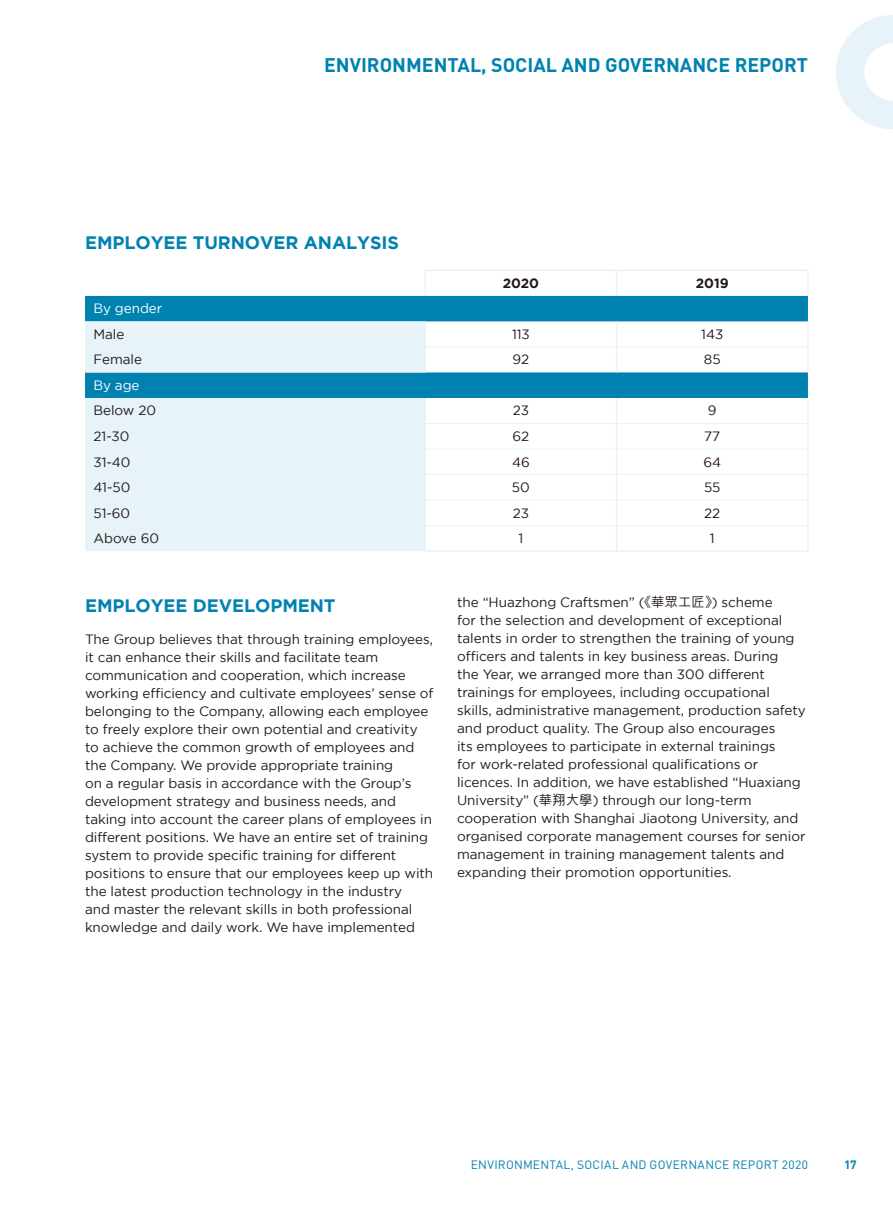
<style>
.page{position:relative;width:893px;height:1212px;background:#fff}
.page>*{position:absolute;margin:0;border:0;box-sizing:border-box;transform-origin:0 0}
.t1{font:700 19.5px "DIN";color:#0082b1}
.t2{font:700 18px "Gotham";letter-spacing:-.005em;color:#0082b1}
.t3{font:13.5px/18px "Gotham";letter-spacing:-.005em;color:#231916}
.t4{font:13.5px "Gotham";letter-spacing:-.005em;color:#fff}
.t5{font:700 13.5px "Gotham";letter-spacing:-.005em;color:#231916}
.t6{font:12px "DIN";letter-spacing:.025em;color:#0082b1}
.t7{font:700 12px "DIN";color:#0082b1}
.s1{font-family:"M Hei HK";font-weight:500}
</style>
<div class="page">
<svg style="left:836px;top:15px;width:57px;height:114px"></svg>
<svg style="left:85px;top:295px;width:722px;height:205px"></svg>
<svg style="left:85px;top:296px;width:723px;height:102px;fill:#0082b1"></svg>
<svg style="left:85px;top:321px;width:340px;height:230px;fill:#e7f3f9"></svg>
<svg style="left:616px;top:271px;width:1px;height:25px"></svg>
<hr style="left:424px;top:321px;width:2px;height:26px;background:#e7f3f9">
<hr style="left:807px;top:321px;width:2px;height:26px;background:#e7f3f9">
<hr style="left:85px;top:347px;width:340px;height:1px;background:#e7f3f9">
<hr style="left:424px;top:347px;width:2px;height:25px;background:#e7f3f9">
<hr style="left:425px;top:347px;width:192px;height:1px;background:#e7f3f9">
<svg style="left:616px;top:321px;width:1px;height:51px"></svg>
<hr style="left:617px;top:347px;width:190px;height:1px;background:#e7f3f9">
<hr style="left:807px;top:347px;width:2px;height:25px;background:#e7f3f9">
<hr style="left:424px;top:398px;width:2px;height:25px;background:#e7f3f9">
<hr style="left:807px;top:398px;width:2px;height:25px;background:#e7f3f9">
<hr style="left:85px;top:423px;width:340px;height:1px;background:#e7f3f9">
<hr style="left:424px;top:424px;width:2px;height:25px;background:#e7f3f9">
<hr style="left:424px;top:449px;width:2px;height:25px;background:#e7f3f9">
<hr style="left:424px;top:474px;width:2px;height:26px;background:#e7f3f9">
<hr style="left:424px;top:500px;width:2px;height:25px;background:#e7f3f9">
<hr style="left:424px;top:525px;width:2px;height:25px;background:#e7f3f9">
<svg style="left:616px;top:398px;width:1px;height:152px"></svg>
<hr style="left:807px;top:423px;width:2px;height:26px;background:#e7f3f9">
<hr style="left:807px;top:449px;width:2px;height:25px;background:#e7f3f9">
<hr style="left:807px;top:474px;width:2px;height:26px;background:#e7f3f9">
<hr style="left:807px;top:500px;width:2px;height:25px;background:#e7f3f9">
<hr style="left:807px;top:525px;width:2px;height:25px;background:#e7f3f9">
<hr style="left:424px;top:271px;width:2px;height:25px;background:#e7f3f9">
<hr style="left:807px;top:271px;width:2px;height:25px;background:#e7f3f9">
<hr style="left:424px;top:270px;width:193px;height:1px;background:#e7f3f9">
<hr style="left:617px;top:270px;width:192px;height:1px;background:#e7f3f9">
<hr style="left:426px;top:525px;width:191px;height:1px;background:#e7f3f9">
<hr style="left:617px;top:525px;width:190px;height:1px;background:#e7f3f9">
<hr style="left:425px;top:423px;width:192px;height:1px;background:#e7f3f9">
<hr style="left:617px;top:423px;width:190px;height:1px;background:#e7f3f9">
<hr style="left:426px;top:449px;width:191px;height:1px;background:#e7f3f9">
<hr style="left:617px;top:449px;width:190px;height:1px;background:#e7f3f9">
<hr style="left:426px;top:474px;width:191px;height:1px;background:#e7f3f9">
<hr style="left:617px;top:474px;width:190px;height:1px;background:#e7f3f9">
<hr style="left:426px;top:500px;width:191px;height:1px;background:#e7f3f9">
<hr style="left:617px;top:500px;width:190px;height:1px;background:#e7f3f9">
<hr style="left:424px;top:550px;width:193px;height:2px;background:#e7f3f9">
<hr style="left:617px;top:550px;width:192px;height:2px;background:#e7f3f9">
<h1 class="t1" style="left:324px;top:52px;width:485px">ENVIRONMENTAL, SOCIAL AND GOVERNANCE REPORT</h1>
<h2 class="t2" style="left:85px;top:232px;width:315px">EMPLOYEE TURNOVER ANALYSIS</h2>
<p class="t5" style="left:503px;top:275px;width:38px">2020</p>
<p class="t5" style="left:696px;top:275px;width:34px">2019</p>
<p class="t4" style="left:94px;top:301px;width:70px">By gender</p>
<p class="t3" style="left:94px;top:325px;width:32px">Male</p>
<p class="t3" style="left:512px;top:325px;width:19px">113</p>
<p class="t3" style="left:701px;top:325px;width:24px">143</p>
<p class="t3" style="left:94px;top:350px;width:50px">Female</p>
<p class="t3" style="left:513px;top:350px;width:18px">92</p>
<p class="t3" style="left:704px;top:350px;width:18px">85</p>
<p class="t4" style="left:94px;top:378px;width:48px">By age</p>
<p class="t3" style="left:94px;top:401px;width:64px">Below 20</p>
<p class="t3" style="left:513px;top:401px;width:18px">23</p>
<p class="t3" style="left:708px;top:401px;width:10px">9</p>
<p class="t3" style="left:94px;top:427px;width:37px">21-30</p>
<p class="t3" style="left:512px;top:427px;width:18px">62</p>
<p class="t3" style="left:704px;top:427px;width:18px">77</p>
<p class="t3" style="left:94px;top:452px;width:39px">31-40</p>
<p class="t3" style="left:512px;top:452px;width:19px">46</p>
<p class="t3" style="left:703px;top:452px;width:19px">64</p>
<p class="t3" style="left:94px;top:478px;width:38px">41-50</p>
<p class="t3" style="left:512px;top:478px;width:19px">50</p>
<p class="t3" style="left:704px;top:478px;width:18px">55</p>
<p class="t3" style="left:94px;top:503px;width:38px">51-60</p>
<p class="t3" style="left:513px;top:503px;width:18px">23</p>
<p class="t3" style="left:704px;top:503px;width:18px">22</p>
<p class="t3" style="left:94px;top:529px;width:67px">Above 60</p>
<p class="t3" style="left:518px;top:529px;width:6px">1</p>
<p class="t3" style="left:710px;top:529px;width:6px">1</p>
<h2 class="t2" style="left:85px;top:595px;width:252px">EMPLOYEE DEVELOPMENT</h2>
<p class="t3" style="left:85px;top:630px;width:350px">The Group believes that through training employees, it can enhance their skills and facilitate team communication and cooperation, which increase working efficiency and cultivate employees’ sense of belonging to the Company, allowing each employee to freely explore their own potential and creativity to achieve the common growth of employees and the Company. We provide appropriate training<br>on a regular basis in accordance with the Group’s development strategy and business needs, and taking into account the career plans of employees in different positions. We have an entire set of training system to provide specific training for different positions to ensure that our employees keep up with the latest production technology in the industry<br>and master the relevant skills in both professional knowledge and daily work. We have implemented</p>
<p class="t3" style="left:457px;top:593px;width:350px">the “Huazhong Craftsmen” (<span class="s1">《華眾工匠》</span>) scheme<br>for the selection and development of exceptional talents in order to strengthen the training of young officers and talents in key business areas. During<br>the Year, we arranged more than 300 different trainings for employees, including occupational skills, administrative management, production safety and product quality. The Group also encourages<br>its employees to participate in external trainings<br>for work-related professional qualifications or licences. In addition, we have established “Huaxiang University” (<span class="s1">華翔大學</span>) through our long-term cooperation with Shanghai Jiaotong University, and organised corporate management courses for senior management in training management talents and expanding their promotion opportunities.</p>
<p class="t6" style="left:471px;top:1157px;width:339px">ENVIRONMENTAL, SOCIAL AND GOVERNANCE REPORT 2020</p>
<p class="t7" style="left:844px;top:1157px;width:14px">17</p>
</div>
